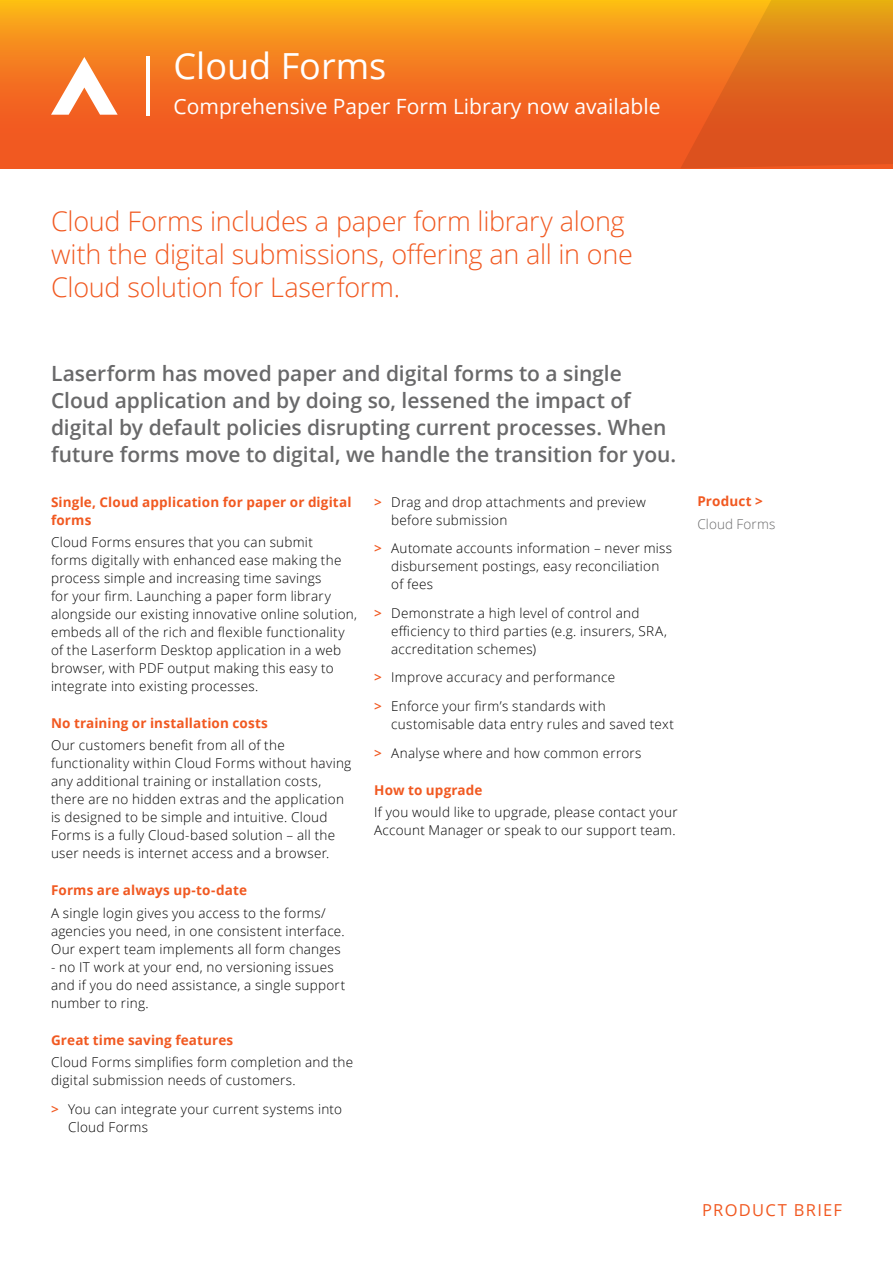
<style>
.page{position:relative;width:893px;height:1263px;background:#fff}
.page>*{position:absolute;margin:0;border:0;box-sizing:border-box;transform-origin:0 0}
.t1{font:36px "Open Sans";color:#fff}
.t2{font:300 27px/33px "Open Sans";letter-spacing:-.01em;color:#f15921}
.t3{font:600 21px/27px "Open Sans";letter-spacing:-.005em;color:#69696a}
.t4{font:21px "Open Sans";color:#fff}
.t5{font:16.5px "Open Sans";letter-spacing:.075em;color:#f15921}
.t6{font:300 13.5px/18px "Open Sans";letter-spacing:.02em;color:#000}
.t7{font:700 13.5px/18px "Open Sans";letter-spacing:.01em;color:#f15921}
.t8{font:300 13.5px "Open Sans";letter-spacing:.005em;color:#69696a}
.s1{font-weight:600;color:#f15921}
</style>
<div class="page">
<svg style="left:0;top:0;width:673px;height:168px;background:#f4781e"></svg>
<svg style="left:673px;top:0;width:220px;height:168px;background:#e4701c"></svg>
<hr style="left:147px;top:56px;width:3px;height:60px;background:#fff">
<svg style="left:51px;top:57px;width:67px;height:58px"></svg>
<h1 class="t1" style="left:174px;top:42px;width:214px">Cloud Forms</h1>
<h3 class="t4" style="left:174px;top:92px;width:488px">Comprehensive Paper Form Library now available</h3>
<h2 class="t2" style="left:51px;top:204px;width:583px">Cloud Forms includes a paper form library along with the digital submissions, offering an all in one<br>Cloud solution for Laserform.</h2>
<p class="t3" style="left:51px;top:359px;width:627px">Laserform has moved paper and digital forms to a single Cloud application and by doing so, lessened the impact of digital by default policies disrupting current processes. When future forms move to digital, we handle the transition for you.</p>
<p class="t7" style="left:51px;top:492px;width:302px">Single, Cloud application for paper or digital forms</p>
<p class="t6" style="left:51px;top:533px;width:308px">Cloud Forms ensures that you can submit<br>forms digitally with enhanced ease making the process simple and increasing time savings<br>for your firm. Launching a paper form library alongside our existing innovative online solution, embeds all of the rich and flexible functionality of the Laserform Desktop application in a web browser, with PDF output making this easy to integrate into existing processes.</p>
<p class="t7" style="left:51px;top:714px;width:218px">No training or installation costs</p>
<p class="t6" style="left:51px;top:736px;width:302px">Our customers benefit from all of the functionality within Cloud Forms without having any additional training or installation costs, there are no hidden extras and the application is designed to be simple and intuitive. Cloud Forms is a fully Cloud-based solution – all the user needs is internet access and a browser.</p>
<p class="t7" style="left:51px;top:881px;width:198px">Forms are always up-to-date</p>
<p class="t6" style="left:51px;top:903px;width:295px">A single login gives you access to the forms/ agencies you need, in one consistent interface.<br>Our expert team implements all form changes</p>
<p class="t6" style="left:51px;top:957px;width:296px">- no IT work at your end, no versioning issues and if you do need assistance, a single support number to ring.</p>
<p class="t7" style="left:51px;top:1030px;width:184px">Great time saving features</p>
<p class="t6" style="left:51px;top:1053px;width:304px">Cloud Forms simplifies form completion and the digital submission needs of customers.</p>
<p class="t6" style="left:68px;top:1099px;width:276px;text-indent:-17px"><span class="s1">&gt;</span> You can integrate your current systems into<br>Cloud Forms</p>
<p class="t6" style="left:391px;top:492px;width:256px;text-indent:-17px"><span class="s1">&gt;</span> Drag and drop attachments and preview before submission</p>
<p class="t6" style="left:391px;top:539px;width:282px;text-indent:-17px"><span class="s1">&gt;</span> Automate accounts information – never miss disbursement postings, easy reconciliation of fees</p>
<p class="t6" style="left:391px;top:603px;width:277px;text-indent:-17px"><span class="s1">&gt;</span> Demonstrate a high level of control and efficiency to third parties (e.g. insurers, SRA, accreditation schemes)</p>
<p class="t6" style="left:374px;top:663px;width:242px;line-height:28.7px"><span class="s1">&gt;</span> Improve accuracy and performance <span class="s1">&gt;</span> Enforce your firm’s standards with</p>
<p class="t6" style="left:374px;top:709px;width:301px;line-height:28.7px;text-indent:17px">customisable data entry rules and saved text <span class="s1">&gt;</span> Analyse where and how common errors</p>
<p class="t7" style="left:374px;top:780px;width:110px">How to upgrade</p>
<p class="t6" style="left:374px;top:803px;width:305px">If you would like to upgrade, please contact your<br>Account Manager or speak to our support team.</p>
<p class="t7" style="left:697px;top:492px;width:67px">Product &gt;</p>
<p class="t8" style="left:697px;top:515px;width:79px">Cloud Forms</p>
<p class="t5" style="left:702px;top:1199px;width:141px">PRODUCT BRIEF</p>
</div>
